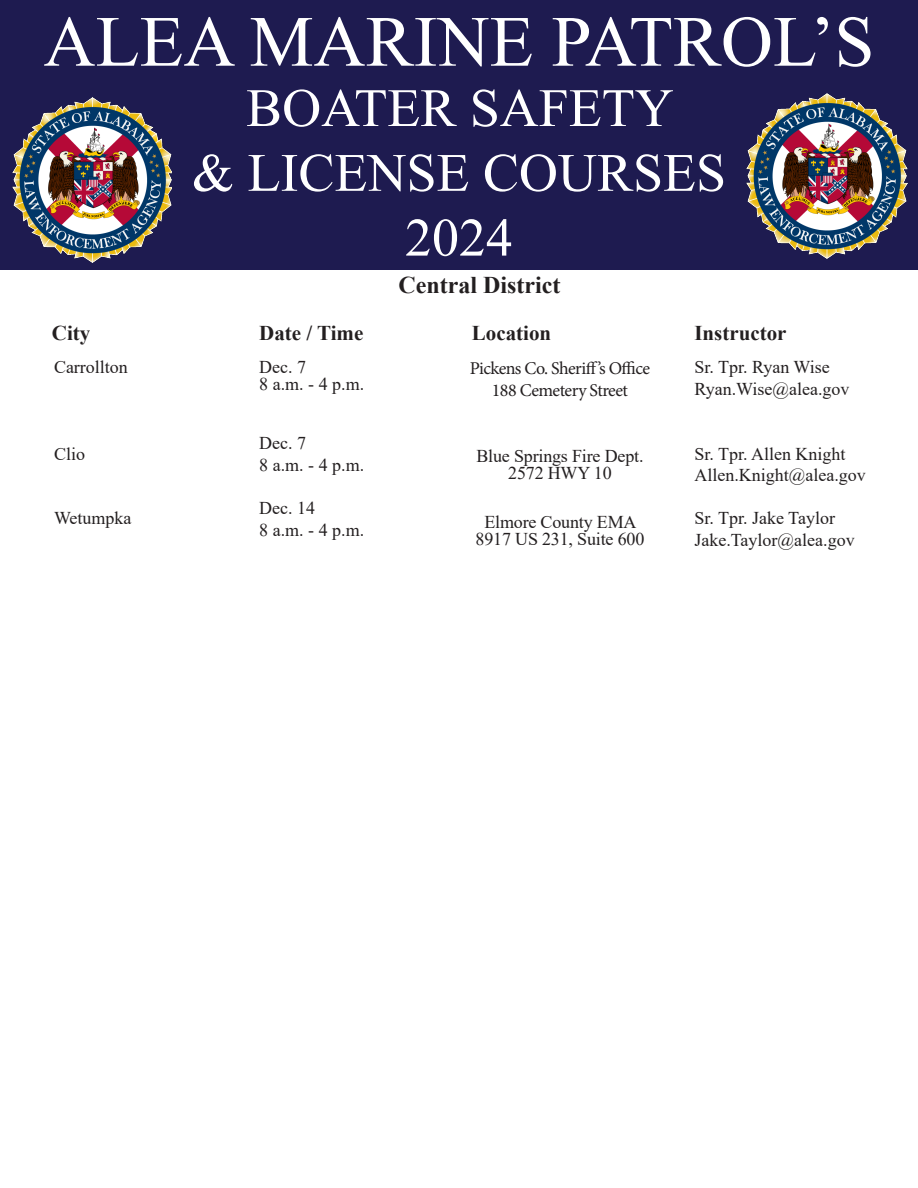
<style>
.page{position:relative;width:918px;height:1188px;background:#fff}
.page>*{position:absolute;margin:0;border:0;box-sizing:border-box;transform-origin:0 0}
.t1{font:72px "Times New Roman";color:#fff}
.t2{font:54px/64.8px "Times New Roman";color:#fff;text-align:center}
.t3{font:700 24px "Times New Roman";color:#231f20}
.t4{font:700 21px "Times New Roman";color:#231f20}
.t5{font:18px/21.6px "Times New Roman";color:#231f20}
.t6{font:18px "Minion Pro";letter-spacing:-.03em;color:#231f20}
</style>
<div class="page">
<div style="left:0;top:0;width:918px;height:270px;background:#1e1b50"></div>
<img style="left:12px;top:97px;width:159px;height:166px">
<img style="left:747px;top:93px;width:160px;height:166px">
<p class="t1" style="left:44px;top:-9px;width:832px">ALEA MARINE PATROL’S</p>
<p class="t2" style="left:192px;top:74px;width:536px">BOATER SAFETY<br>&amp; LICENSE COURSES<br>2024</p>
<p class="t3" style="left:399px;top:267px;width:163px">Central District</p>
<p class="t4" style="left:52px;top:318px;width:40px">City</p>
<p class="t4" style="left:259px;top:318px;width:106px">Date / Time</p>
<p class="t4" style="left:472px;top:318px;width:81px">Location</p>
<p class="t4" style="left:694px;top:318px;width:94px">Instructor</p>
<p class="t5" style="left:54px;top:356px;width:75px">Carrollton</p>
<p class="t5" style="left:54px;top:442px;width:33px">Clio</p>
<p class="t5" style="left:54px;top:507px;width:79px">Wetumpka</p>
<p class="t5" style="left:259px;top:356px;width:48px">Dec. 7</p>
<p class="t5" style="left:259px;top:372px;width:106px">8 a.m. - 4 p.m.</p>
<p class="t5" style="left:259px;top:432px;width:48px">Dec. 7</p>
<p class="t5" style="left:259px;top:454px;width:106px">8 a.m. - 4 p.m.</p>
<p class="t5" style="left:259px;top:497px;width:57px">Dec. 14</p>
<p class="t5" style="left:259px;top:518px;width:106px">8 a.m. - 4 p.m.</p>
<p class="t6" style="left:470px;top:357px;width:182px">Pickens Co. Sheriff’s Office</p>
<p class="t6" style="left:492px;top:378px;width:138px">188 Cemetery Street</p>
<p class="t5" style="left:476px;top:445px;width:169px">Blue Springs Fire Dept.</p>
<p class="t5" style="left:508px;top:461px;width:105px">2572 HWY 10</p>
<p class="t5" style="left:484px;top:511px;width:154px">Elmore County EMA</p>
<p class="t5" style="left:476px;top:527px;width:170px">8917 US 231, Suite 600</p>
<p class="t5" style="left:694px;top:356px;width:137px">Sr. Tpr. Ryan Wise</p>
<p class="t5" style="left:694px;top:377px;width:157px">Ryan.Wise@alea.gov</p>
<p class="t5" style="left:694px;top:442px;width:173px">Sr. Tpr. Allen Knight<br>Allen.Knight@alea.gov</p>
<p class="t5" style="left:694px;top:507px;width:142px">Sr. Tpr. Jake Taylor</p>
<p class="t5" style="left:694px;top:529px;width:162px">Jake.Taylor@alea.gov</p>
</div>
